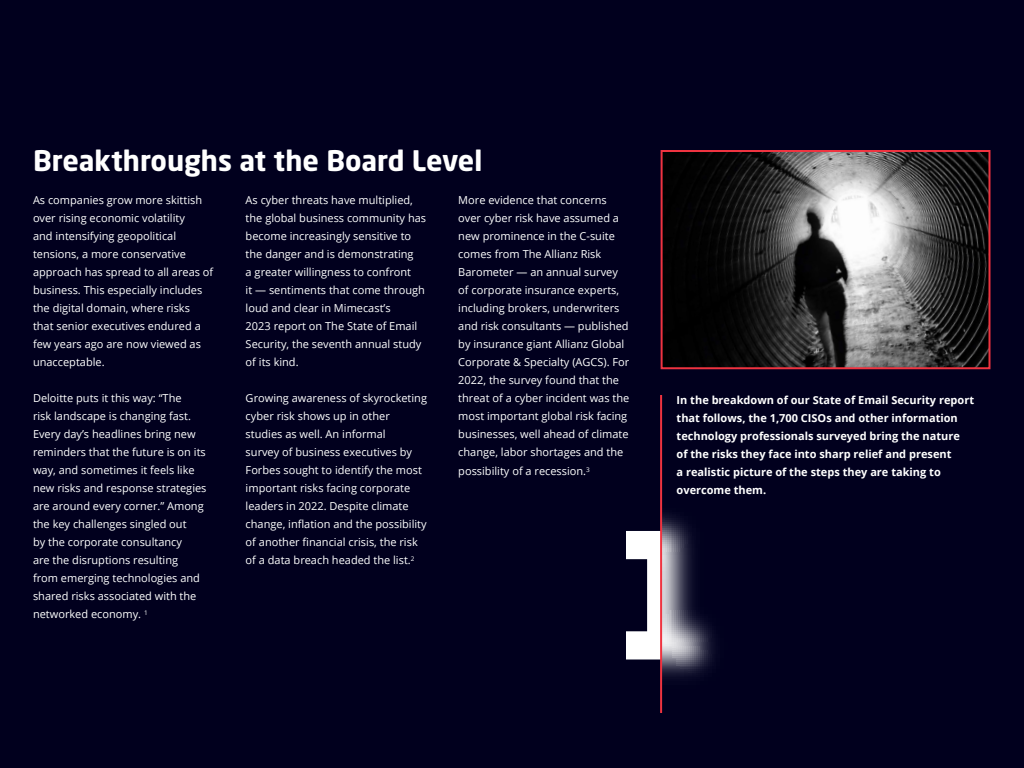
<style>
.page{position:relative;width:1024px;height:768px;background:#01001e}
.page>*{position:absolute;margin:0;border:0;box-sizing:border-box;transform-origin:0 0}
.t1{font:700 28px "Neo Sans W1 G";color:#fff}
.t2{font:11px/18px "Open Sans";color:#fff}
.t3{font:700 11px/18px "Open Sans";color:#fff}
</style>
<div class="page">
<img style="left:664px;top:153px;width:323px;height:213px">
<div style="left:661px;top:150px;width:329px;height:219px;border:2px solid #ef3340"></div>
<svg style="left:662px;top:497px;width:53px;height:196px"></svg>
<svg style="left:626px;top:531px;width:34px;height:128px"></svg>
<hr style="left:660px;top:395px;width:2px;height:318px;background:#ef3340">
<h1 class="t1" style="left:33px;top:148px;width:451px">Breakthroughs at the Board Level</h1>
<p class="t2" style="left:33px;top:193px;width:182px">As companies grow more skittish over rising economic volatility<br>and intensifying geopolitical tensions, a more conservative approach has spread to all areas of business. This especially includes the digital domain, where risks that senior executives endured a few years ago are now viewed as unacceptable.</p>
<p class="t2" style="left:33px;top:390px;width:175px">Deloitte puts it this way: “The<br>risk landscape is changing fast.<br>Every day’s headlines bring new reminders that the future is on its way, and sometimes it feels like new risks and response strategies are around every corner.” Among the key challenges singled out<br>by the corporate consultancy<br>are the disruptions resulting<br>from emerging technologies and shared risks associated with the networked economy. <sup>1</sup></p>
<p class="t2" style="left:246px;top:193px;width:182px">As cyber threats have multiplied, the global business community has become increasingly sensitive to the danger and is demonstrating<br>a greater willingness to confront<br>it — sentiments that come through loud and clear in Mimecast’s<br>2023 report on The State of Email<br>Security, the seventh annual study of its kind.</p>
<p class="t2" style="left:246px;top:390px;width:183px">Growing awareness of skyrocketing cyber risk shows up in other studies as well. An informal<br>survey of business executives by Forbes sought to identify the most important risks facing corporate leaders in 2022. Despite climate change, inflation and the possibility of another financial crisis, the risk of a data breach headed the list.<sup>2</sup></p>
<p class="t2" style="left:458px;top:193px;width:173px">More evidence that concerns over cyber risk have assumed a new prominence in the C-suite comes from The Allianz Risk<br>Barometer — an annual survey of corporate insurance experts, including brokers, underwriters and risk consultants — published by insurance giant Allianz Global<br>Corporate &amp; Specialty (AGCS). For<br>2022, the survey found that the threat of a cyber incident was the most important global risk facing businesses, well ahead of climate change, labor shortages and the</p>
<p class="t2" style="left:458px;top:463px;width:133px">possibility of a recession.<sup>3</sup></p>
<p class="t3" style="left:677px;top:393px;width:299px">In the breakdown of our State of Email Security report that follows, the 1,700 CISOs and other information technology professionals surveyed bring the nature<br>of the risks they face into sharp relief and present<br>a realistic picture of the steps they are taking to overcome them.</p>
</div>
